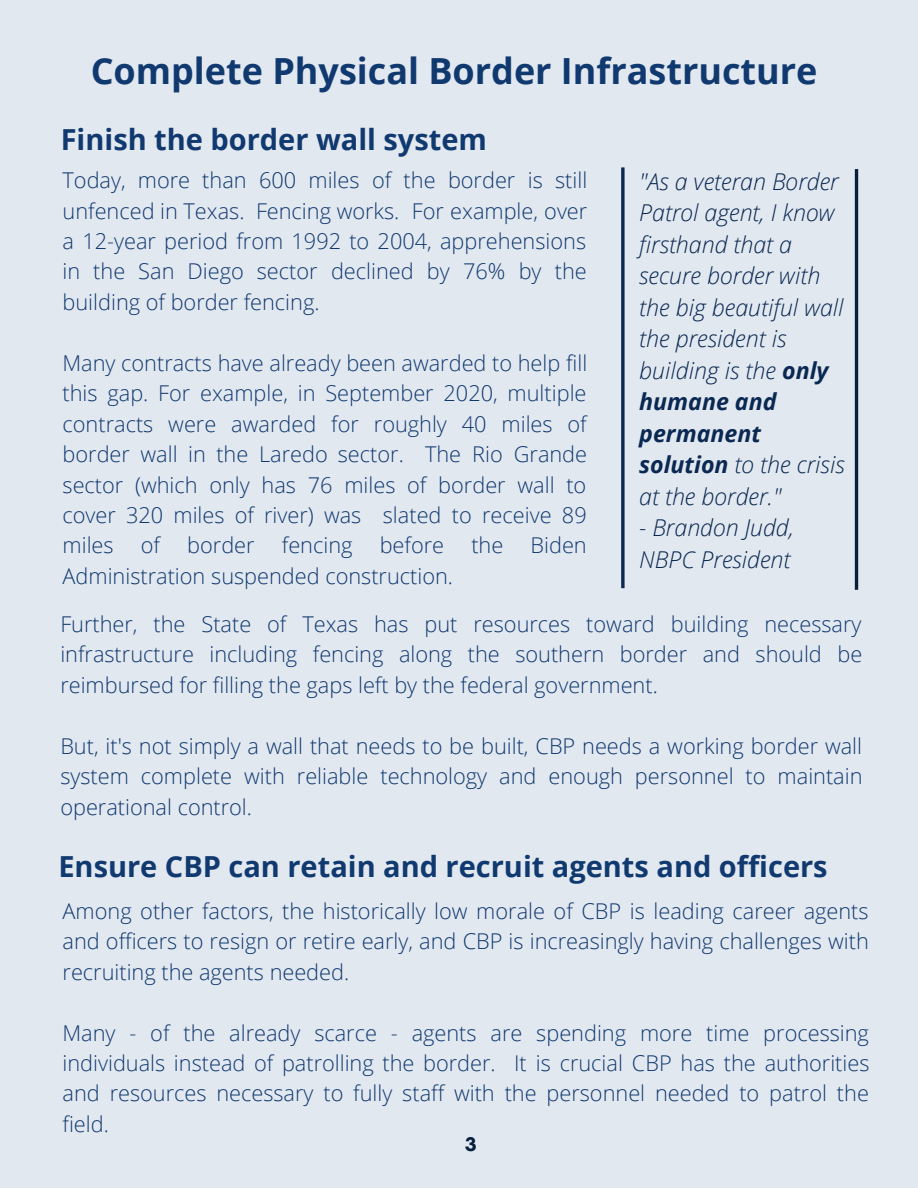
<style>
.page{position:relative;width:918px;height:1188px;background:#e2e8ef}
.page>*{position:absolute;margin:0;border:0;box-sizing:border-box;transform-origin:0 0}
.t1{font:700 36px "Open Sans";color:#103970}
.t2{font:700 28.95px "Open Sans";color:#103970}
.t3{font:italic 300 23.25px/31.5px "Open Sans";color:#092852}
.t4{font:300 21.75px/30.5px "Open Sans";color:#103970;text-align:justify}
.t5{font:900 18px "Open Sauce One";color:#071e3d}
.s1{font-weight:700}
</style>
<div class="page">
<svg style="left:621px;top:167px;width:4px;height:421px;background:#2a456a"></svg>
<hr style="left:855px;top:169px;width:3px;height:421px;background:#071e3d">
<h1 class="t1" style="left:91px;top:46px;width:728px">Complete Physical Border Infrastructure</h1>
<h2 class="t2" style="left:61px;top:119px;width:428px">Finish the border wall system</h2>
<p class="t4" style="left:63px;top:164px;width:526px">Today, more than 600 miles of the border is still unfenced in Texas. Fencing works. For example, over a 12-year period from 1992 to 2004, apprehensions in the San Diego sector declined by 76% by the building of border fencing.</p>
<p class="t4" style="left:63px;top:347px;width:526px">Many contracts have already been awarded to help fill this gap. For example, in September 2020, multiple contracts were awarded for roughly 40 miles of border wall in the Laredo sector. The Rio Grande sector (which only has 76 miles of border wall to cover 320 miles of river) was slated to receive 89 miles</p>
<p class="t3" style="left:639px;top:165px;width:207px">"As a veteran Border<br>Patrol agent, I know firsthand that a secure border with the big beautiful wall the president is building is the <span class="s1">only humane and permanent solution</span> to the crisis at the border."</p>
<p class="t3" style="left:639px;top:512px;width:156px">- Brandon Judd,<br>NBPC President</p>
<p class="t4" style="left:141px;top:530px;width:21px">of</p>
<p class="t4" style="left:187px;top:530px;width:69px">border</p>
<p class="t4" style="left:282px;top:530px;width:164px">fencing before</p>
<p class="t4" style="left:471px;top:530px;width:33px">the</p>
<p class="t4" style="left:531px;top:530px;width:58px">Biden</p>
<p class="t4" style="left:63px;top:560px;width:392px">Administration suspended construction.</p>
<p class="t4" style="left:60px;top:608px;width:803px">Further, the State of Texas has put resources toward building necessary infrastructure including fencing along the southern border and should be reimbursed for filling the gaps left by the federal government.</p>
<p class="t4" style="left:60px;top:730px;width:804px">But, it's not simply a wall that needs to be built, CBP needs a working border wall system complete with reliable technology and enough personnel to maintain operational control.</p>
<h2 class="t2" style="left:58px;top:846px;width:771px">Ensure CBP can retain and recruit agents and officers</h2>
<p class="t4" style="left:63px;top:895px;width:808px">Among other factors, the historically low morale of CBP is leading career agents and officers to resign or retire early, and CBP is increasingly having challenges with recruiting the agents needed.</p>
<p class="t4" style="left:63px;top:1017px;width:808px">Many - of the already scarce - agents are spending more time processing individuals instead of patrolling the border. It is crucial CBP has the authorities and resources necessary to fully staff with the personnel needed to patrol the field.</p>
<p class="t5" style="left:465px;top:1133px;width:13px">3</p>
</div>
